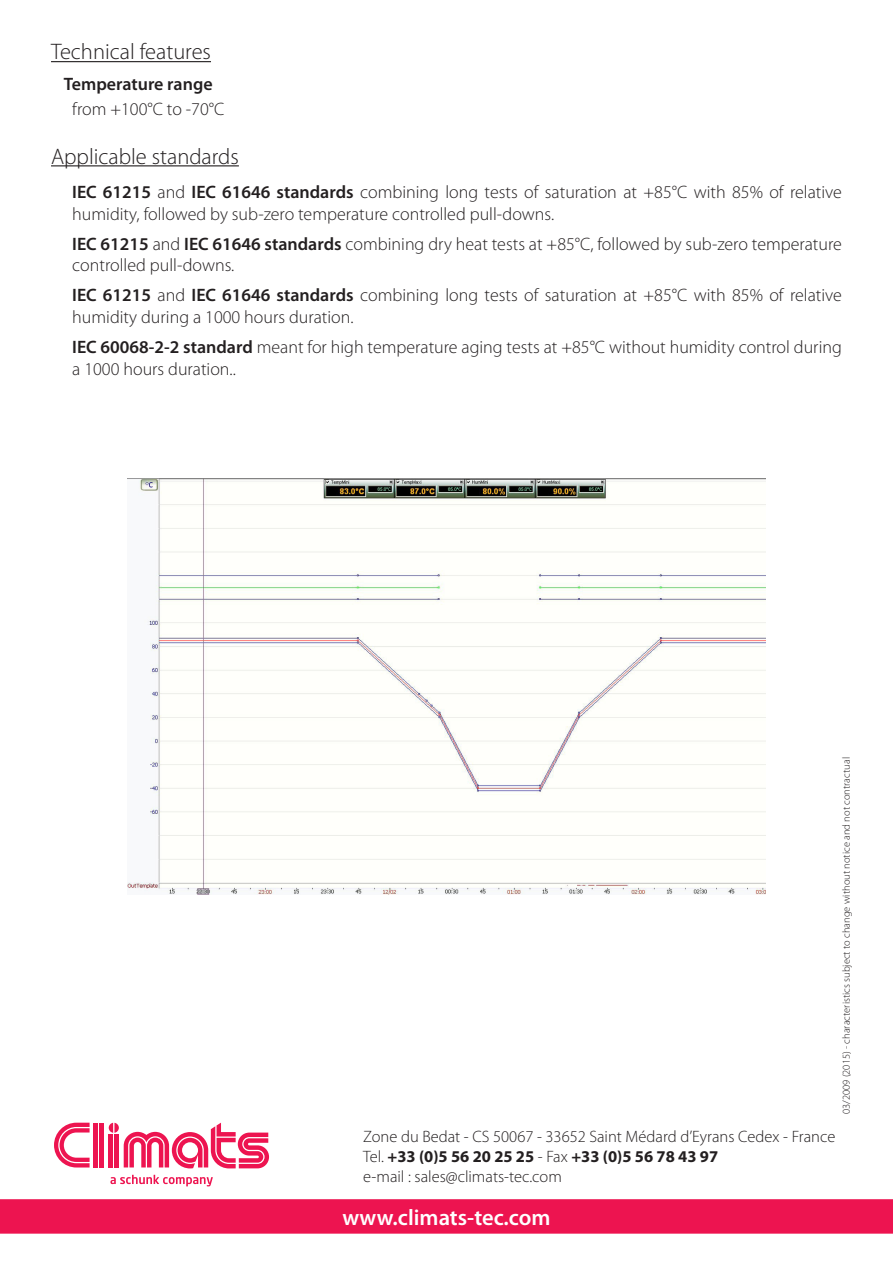
<style>
.page{position:relative;width:893px;height:1263px;background:#fff}
.page>*{position:absolute;margin:0;border:0;box-sizing:border-box;transform-origin:0 0}
.Caract{font:300 22.5px "Myriad Pro";color:#231f20}
.t1{font:600 22.5px "Myriad Pro";color:#fff}
.valeurs{font:300 18px/21.6px "Myriad Pro";color:#231f20}
.sous_caract{font:600 18px "Myriad Pro";color:#231f20}
.t2{font:300 16.5px/19.8px "Myriad Pro";color:#231f20}
.cartouche_non_contra{font:300 10.5px "Myriad Pro";color:#231f20}
.s1{font-weight:600}
.s2{font-weight:700}
</style>
<div class="page">
<div style="left:1px;top:1200px;width:891px;height:33px;background:#ed1450"></div>
<div style="left:0;top:1199px;width:893px;height:34px;border:2px solid #ed1450"></div>
<hr style="left:94px;top:1123px;width:4px;height:44px;background:#ed1450">
<div style="left:99px;top:1123px;width:5px;height:44px;background:#ed1450"></div>
<svg style="left:54px;top:1123px;width:36px;height:44px"></svg>
<svg style="left:109px;top:1123px;width:160px;height:45px"></svg>
<svg style="left:110px;top:1175px;width:103px;height:11px"></svg>
<hr style="left:51px;top:61px;width:160px;height:1px;background:#231f20">
<hr style="left:51px;top:165px;width:188px;height:1px;background:#231f20">
<img style="left:127px;top:478px;width:638px;height:417px">
<p class="Caract" style="left:51px;top:38px;width:161px">Technical features</p>
<p class="sous_caract" style="left:64px;top:72px;width:150px">Temperature range</p>
<p class="valeurs" style="left:72px;top:98px;width:154px">from +100°C to -70°C</p>
<p class="Caract" style="left:51px;top:143px;width:189px">Applicable standards</p>
<p class="valeurs" style="left:72px;top:181px;width:771px"><span class="s1">IEC 61215</span> and <span class="s1">IEC 61646 standards</span> combining long tests of saturation at +85°C with 85% of relative humidity, followed by sub-zero temperature controlled pull-downs.</p>
<p class="valeurs" style="left:72px;top:233px;width:771px"><span class="s1">IEC 61215</span> and <span class="s1">IEC 61646 standards</span> combining dry heat tests at +85°C, followed by sub-zero temperature controlled pull-downs.</p>
<p class="valeurs" style="left:72px;top:284px;width:771px"><span class="s1">IEC 61215</span> and <span class="s1">IEC 61646 standards</span> combining long tests of saturation at +85°C with 85% of relative humidity during a 1000 hours duration.</p>
<p class="valeurs" style="left:72px;top:336px;width:771px"><span class="s1">IEC 60068-2-2 standard</span> meant for high temperature aging tests at +85°C without humidity control during a 1000 hours duration..</p>
<p class="cartouche_non_contra" style="left:840px;top:1114px;width:358px;rotate:-90deg">03/2009 (2015) - characteristics subject to change without notice and not contractual</p>
<p class="t2" style="left:363px;top:1127px;width:474px">Zone du Bedat - CS 50067 - 33652 Saint Médard d’Eyrans Cedex - France<br>Tel. <span class="s2">+33 (0)5 56 20 25 25</span> - Fax <span class="s2">+33 (0)5 56 78 43 97<br></span>e-mail : sales@climats-tec.com</p>
<p class="t1" style="left:342px;top:1203px;width:210px">www.climats-tec.com</p>
</div>
